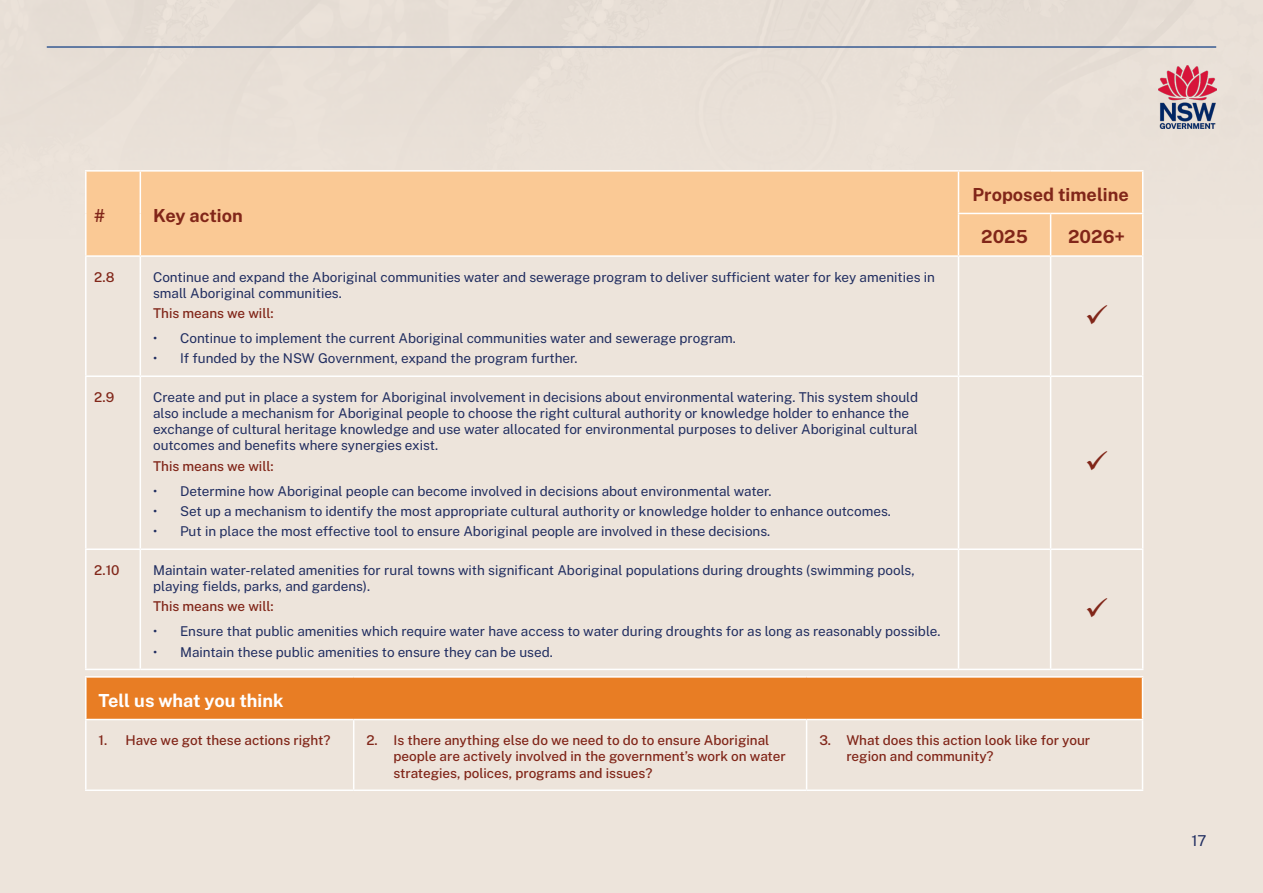
<style>
.page{position:relative;width:1263px;height:893px;background:#ede4db}
.page>*{position:absolute;margin:0;border:0;box-sizing:border-box;transform-origin:0 0}
.Table_Heading{font:700 18px "Public Sans";color:#812619}
.Table_Heading-2{font:700 18px "Public Sans";color:#fff}
.t1{font:15px "Public Sans";color:#202d60}
.Table_body{font:13.5px/16.2px "Public Sans";color:#202d60}
.Paragraph{font:500 13.5px/16.2px "Public Sans";color:#812619}
.Table_body-2{font:500 13.5px "Public Sans";color:#812619}
</style>
<div class="page">
<img style="left:46px;top:0;width:1171px;height:247px">
<div style="left:87px;top:172px;width:1055px;height:83px;background:#fac995"></div>
<svg style="left:87px;top:257px;width:1055px;height:412px"></svg>
<hr style="left:85px;top:170px;width:55px;height:2px;background:#fff">
<hr style="left:85px;top:172px;width:2px;height:41px;background:#fff">
<hr style="left:85px;top:213px;width:2px;height:42px;background:#fff">
<hr style="left:140px;top:170px;width:818px;height:2px;background:#fff">
<hr style="left:140px;top:172px;width:1px;height:41px;background:#fff">
<hr style="left:140px;top:213px;width:1px;height:42px;background:#fff">
<hr style="left:958px;top:170px;width:93px;height:2px;background:#fff">
<hr style="left:958px;top:172px;width:1px;height:41px;background:#fff">
<hr style="left:1051px;top:170px;width:92px;height:2px;background:#fff">
<hr style="left:1142px;top:172px;width:1px;height:41px;background:#fff">
<hr style="left:958px;top:214px;width:1px;height:41px;background:#fff">
<hr style="left:1050px;top:214px;width:1px;height:41px;background:#fff">
<hr style="left:1142px;top:214px;width:1px;height:41px;background:#fff">
<hr style="left:85px;top:255px;width:55px;height:2px;background:#fff">
<hr style="left:140px;top:255px;width:818px;height:2px;background:#fff">
<hr style="left:140px;top:375px;width:818px;height:2px;background:#fff">
<hr style="left:140px;top:548px;width:818px;height:2px;background:#fff">
<hr style="left:140px;top:669px;width:818px;height:1px;background:#fff">
<hr style="left:958px;top:213px;width:93px;height:1px;background:#fff">
<hr style="left:1051px;top:213px;width:92px;height:1px;background:#fff">
<hr style="left:958px;top:255px;width:93px;height:2px;background:#fff">
<hr style="left:1051px;top:255px;width:92px;height:2px;background:#fff">
<hr style="left:958px;top:375px;width:93px;height:2px;background:#fff">
<hr style="left:1051px;top:375px;width:92px;height:2px;background:#fff">
<hr style="left:958px;top:548px;width:93px;height:2px;background:#fff">
<hr style="left:1051px;top:548px;width:92px;height:2px;background:#fff">
<hr style="left:958px;top:669px;width:93px;height:1px;background:#fff">
<hr style="left:1051px;top:669px;width:92px;height:1px;background:#fff">
<hr style="left:958px;top:257px;width:1px;height:118px;background:#fff">
<hr style="left:1050px;top:257px;width:1px;height:118px;background:#fff">
<hr style="left:1142px;top:257px;width:1px;height:118px;background:#fff">
<hr style="left:958px;top:377px;width:1px;height:171px;background:#fff">
<hr style="left:1050px;top:377px;width:1px;height:171px;background:#fff">
<hr style="left:1142px;top:377px;width:1px;height:171px;background:#fff">
<hr style="left:958px;top:550px;width:1px;height:119px;background:#fff">
<hr style="left:1050px;top:550px;width:1px;height:119px;background:#fff">
<hr style="left:1142px;top:550px;width:1px;height:119px;background:#fff">
<hr style="left:85px;top:257px;width:2px;height:118px;background:#fff">
<hr style="left:140px;top:257px;width:1px;height:118px;background:#fff">
<hr style="left:85px;top:375px;width:55px;height:2px;background:#fff">
<hr style="left:85px;top:377px;width:2px;height:171px;background:#fff">
<hr style="left:140px;top:377px;width:1px;height:171px;background:#fff">
<hr style="left:85px;top:548px;width:55px;height:2px;background:#fff">
<hr style="left:85px;top:550px;width:2px;height:119px;background:#fff">
<hr style="left:140px;top:550px;width:1px;height:119px;background:#fff">
<hr style="left:85px;top:669px;width:55px;height:1px;background:#fff">
<div style="left:86px;top:677px;width:1056px;height:42px;background:#e87d24"></div>
<hr style="left:85px;top:676px;width:269px;height:2px;background:#fff">
<hr style="left:85px;top:678px;width:2px;height:41px;background:#fff">
<hr style="left:354px;top:676px;width:452px;height:2px;background:#fff">
<hr style="left:806px;top:676px;width:337px;height:2px;background:#fff">
<hr style="left:1142px;top:678px;width:1px;height:41px;background:#fff">
<hr style="left:85px;top:719px;width:269px;height:1px;background:#fff">
<hr style="left:85px;top:789px;width:269px;height:2px;background:#fff">
<hr style="left:354px;top:719px;width:452px;height:1px;background:#fff">
<hr style="left:354px;top:789px;width:452px;height:2px;background:#fff">
<hr style="left:806px;top:719px;width:337px;height:1px;background:#fff">
<hr style="left:806px;top:789px;width:337px;height:2px;background:#fff">
<hr style="left:85px;top:720px;width:2px;height:69px;background:#fff">
<hr style="left:353px;top:720px;width:1px;height:69px;background:#fff">
<hr style="left:806px;top:720px;width:1px;height:69px;background:#fff">
<hr style="left:1142px;top:720px;width:1px;height:69px;background:#fff">
<hr style="left:47px;top:46px;width:1169px;height:2px;background:#00317d">
<img style="left:1159px;top:66px;width:57px;height:62px">
<svg style="left:1087px;top:304px;width:20px;height:20px"></svg>
<svg style="left:1087px;top:451px;width:20px;height:20px"></svg>
<svg style="left:1087px;top:598px;width:20px;height:19px"></svg>
<p class="Table_Heading" style="left:94px;top:202px;width:13px">#</p>
<p class="Table_Heading" style="left:153px;top:202px;width:91px">Key action</p>
<p class="Table_Heading" style="left:972px;top:181px;width:158px">Proposed timeline</p>
<p class="Table_Heading" style="left:981px;top:223px;width:48px">2025</p>
<p class="Table_Heading" style="left:1068px;top:223px;width:58px">2026+</p>
<p class="Paragraph" style="left:94px;top:268px;width:22px">2.8</p>
<p class="Table_body" style="left:153px;top:268px;width:783px">Continue and expand the Aboriginal communities water and sewerage program to deliver sufficient water for key amenities in small Aboriginal communities.</p>
<p class="Table_body-2" style="left:153px;top:304px;width:122px">This means we will:</p>
<p class="Table_body" style="left:153px;top:329px;width:584px">• Continue to implement the current Aboriginal communities water and sewerage program.</p>
<p class="Table_body" style="left:153px;top:350px;width:426px">• If funded by the NSW Government, expand the program further.</p>
<p class="Paragraph" style="left:94px;top:388px;width:21px">2.9</p>
<p class="Table_body" style="left:153px;top:388px;width:766px">Create and put in place a system for Aboriginal involvement in decisions about environmental watering. This system should also include a mechanism for Aboriginal people to choose the right cultural authority or knowledge holder to enhance the exchange of cultural heritage knowledge and use water allocated for environmental purposes to deliver Aboriginal cultural outcomes and benefits where synergies exist.</p>
<p class="Table_body-2" style="left:153px;top:456px;width:122px">This means we will:</p>
<p class="Table_body" style="left:153px;top:482px;width:620px">• Determine how Aboriginal people can become involved in decisions about environmental water.</p>
<p class="Table_body" style="left:153px;top:502px;width:739px">• Set up a mechanism to identify the most appropriate cultural authority or knowledge holder to enhance outcomes.</p>
<p class="Table_body" style="left:153px;top:523px;width:619px">• Put in place the most effective tool to ensure Aboriginal people are involved in these decisions.</p>
<p class="Paragraph" style="left:94px;top:561px;width:27px">2.10</p>
<p class="Table_body" style="left:153px;top:561px;width:763px">Maintain water-related amenities for rural towns with significant Aboriginal populations during droughts (swimming pools, playing fields, parks, and gardens).</p>
<p class="Table_body-2" style="left:153px;top:597px;width:122px">This means we will:</p>
<p class="Table_body" style="left:153px;top:622px;width:789px">• Ensure that public amenities which require water have access to water during droughts for as long as reasonably possible.</p>
<p class="Table_body" style="left:153px;top:643px;width:401px">• Maintain these public amenities to ensure they can be used.</p>
<p class="Table_Heading-2" style="left:99px;top:687px;width:187px">Tell us what you think</p>
<p class="Paragraph" style="left:99px;top:731px;width:234px">1. Have we got these actions right?</p>
<p class="Paragraph" style="left:393px;top:731px;width:394px;text-indent:-27px">2. Is there anything else do we need to do to ensure Aboriginal people are actively involved in the government’s work on water strategies, polices, programs and issues?</p>
<p class="Paragraph" style="left:846px;top:731px;width:245px;text-indent:-27px">3. What does this action look like for your region and community?</p>
<p class="t1" style="left:1191px;top:830px;width:17px">17</p>
</div>
